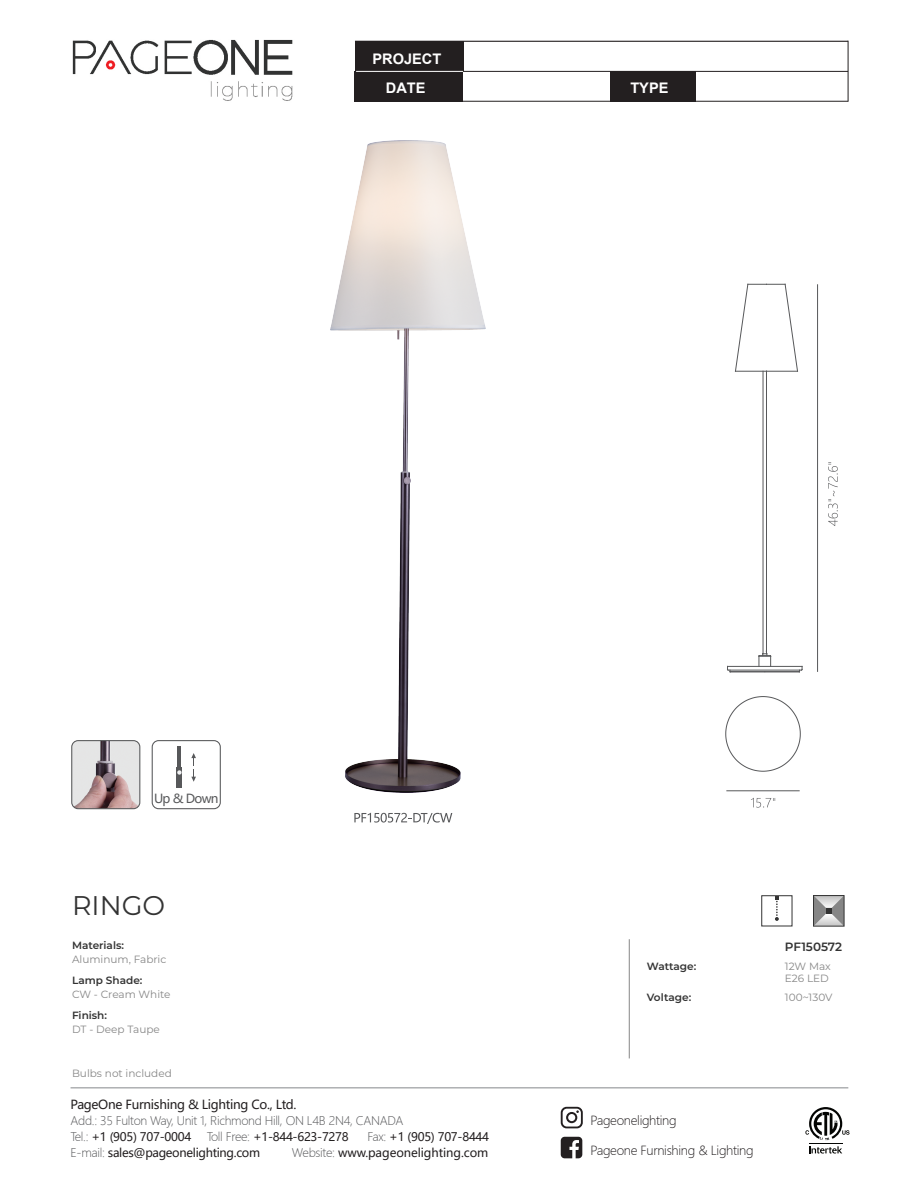
<style>
.page{position:relative;width:919px;height:1187px;background:#fff}
.page>*{position:absolute;margin:0;border:0;box-sizing:border-box;transform-origin:0 0}
.t1{font:27px "Montserrat";color:#333}
.t2{font:700 14.55px/29.8px "Arial";color:#fff;text-align:center}
.t3{font:300 12.45px "Microsoft Ya Hei";letter-spacing:-.025em;color:#231f20}
.t4{font:12.45px "Microsoft Ya Hei";letter-spacing:-.025em;color:#231f20}
.t5{font:12.45px "Microsoft Ya Hei";letter-spacing:-.06em;color:#57585a}
.t6{font:600 12px "Montserrat";color:#333}
.t7{font:11.7px "Microsoft Ya Hei";letter-spacing:-.025em;color:#231f20}
.t8{font:300 11.7px/16px "Microsoft Ya Hei";letter-spacing:-.025em;color:#57585a}
.t9{font:11.7px "Microsoft Ya Hei";letter-spacing:-.005em;color:#231f20}
.t10{font:10.5px/12.6px "Montserrat";color:#868686}
.t11{font:600 10.5px "Montserrat";color:#333}
.s1{font-weight:400;color:#231f20}
.s2{font-weight:300;color:#57585a}
</style>
<div class="page">
<svg style="left:809px;top:1146px;width:33px;height:7px"></svg>
<hr style="left:809px;top:1142px;width:33px;height:1px;background:#040503">
<svg style="left:805px;top:1107px;width:44px;height:33px"></svg>
<hr style="left:71px;top:1087px;width:777px;height:1px;background:#939598">
<hr style="left:355px;top:71px;width:493px;height:1px;background:#231f20">
<div style="left:355px;top:41px;width:108px;height:30px;background:#231f20"></div>
<div style="left:355px;top:71px;width:108px;height:30px;background:#231f20"></div>
<div style="left:610px;top:71px;width:85px;height:30px;background:#231f20"></div>
<hr style="left:356px;top:71px;width:107px;height:1px;background:#fff">
<hr style="left:355px;top:41px;width:493px;height:1px;background:#231f20">
<hr style="left:355px;top:101px;width:493px;height:1px;background:#231f20">
<hr style="left:847px;top:41px;width:1px;height:60px;background:#231f20">
<svg style="left:560px;top:1136px;width:22px;height:22px"></svg>
<svg style="left:560px;top:1106px;width:22px;height:22px"></svg>
<svg style="left:354px;top:812px;width:98px;height:11px"></svg>
<img style="left:73px;top:740px;width:67px;height:68px">
<div style="left:71px;top:740px;width:69px;height:69px;border:1px solid #57585a;border-radius:6px"></div>
<div style="left:152px;top:740px;width:69px;height:69px;border:1px solid #57585a;border-radius:6px"></div>
<svg style="left:191px;top:753px;width:5px;height:28px"></svg>
<div style="left:176px;top:767px;width:6px;height:21px;background:#57585a"></div>
<hr style="left:178px;top:746px;width:3px;height:21px;background:#57585a">
<svg style="left:177px;top:770px;width:4px;height:4px"></svg>
<svg style="left:725px;top:696px;width:75px;height:75px"></svg>
<svg style="left:828px;top:462px;width:9px;height:64px"></svg>
<hr style="left:817px;top:284px;width:1px;height:388px;background:#57585a">
<svg style="left:751px;top:797px;width:24px;height:10px"></svg>
<hr style="left:726px;top:790px;width:73px;height:1px;background:#57585a">
<hr style="left:730px;top:671px;width:69px;height:1px;background:#57585a">
<hr style="left:766px;top:371px;width:1px;height:279px;background:#57585a">
<hr style="left:728px;top:669px;width:73px;height:1px;background:#57585a">
<hr style="left:762px;top:371px;width:1px;height:282px;background:#57585a">
<svg style="left:758px;top:650px;width:13px;height:16px"></svg>
<svg style="left:734px;top:283px;width:64px;height:89px"></svg>
<hr style="left:735px;top:371px;width:31px;height:1px;background:#57585a">
<hr style="left:766px;top:371px;width:31px;height:1px;background:#57585a">
<hr style="left:727px;top:666px;width:75px;height:1px;background:#57585a">
<img style="left:331px;top:140px;width:154px;height:652px">
<img style="left:72px;top:39px;width:221px;height:62px">
<svg style="left:815px;top:897px;width:27px;height:27px"></svg>
<div style="left:813px;top:895px;width:31px;height:31px;border:1px solid #333"></div>
<svg style="left:775px;top:897px;width:3px;height:23px"></svg>
<div style="left:761px;top:895px;width:31px;height:31px;border:1px solid #333"></div>
<hr style="left:628px;top:939px;width:1px;height:119px;background:#868686">
<h2 class="t2" style="left:372px;top:44px;width:70px">PROJECT<br>DATE</h2>
<h2 class="t2" style="left:630px;top:74px;width:40px">TYPE</h2>
<p class="t5" style="left:154px;top:790px;width:66px">Up &amp; Down</p>
<h1 class="t1" style="left:72px;top:887px;width:95px">RINGO</h1>
<p class="t11" style="left:72px;top:938px;width:53px">Materials:</p>
<p class="t10" style="left:72px;top:952px;width:96px">Aluminum, Fabric</p>
<p class="t11" style="left:72px;top:973px;width:72px">Lamp Shade:</p>
<p class="t10" style="left:72px;top:987px;width:100px">CW - Cream White</p>
<p class="t11" style="left:72px;top:1008px;width:37px">Finish:</p>
<p class="t10" style="left:72px;top:1022px;width:89px">DT - Deep Taupe</p>
<p class="t10" style="left:72px;top:1066px;width:101px">Bulbs not included</p>
<p class="t6" style="left:784px;top:938px;width:59px">PF150572</p>
<p class="t11" style="left:646px;top:958px;width:51px">Wattage:</p>
<p class="t10" style="left:784px;top:959px;width:47px">12W Max<br>E26 LED</p>
<p class="t11" style="left:646px;top:990px;width:46px">Voltage:</p>
<p class="t10" style="left:784px;top:990px;width:49px">100~130V</p>
<p class="t4" style="left:71px;top:1095px;width:227px">PageOne Furnishing &amp; Lighting Co., Ltd.</p>
<p class="t8" style="left:71px;top:1112px;width:334px">Add.: 35 Fulton Way, Unit 1, Richmond Hill, ON L4B 2N4, CANADA<br>Tel.: <span class="s1">+1 (905) 707-0004</span></p>
<p class="t3" style="left:590px;top:1112px;width:88px">Pageonelighting</p>
<p class="t7" style="left:207px;top:1128px;width:143px"><span class="s2">Toll Free:</span> +1-844-623-7278</p>
<p class="t7" style="left:367px;top:1128px;width:123px"><span class="s2">Fax:</span> +1 (905) 707-8444</p>
<p class="t7" style="left:71px;top:1144px;width:191px"><span class="s2">E-mail:</span> sales@pageonelighting.com</p>
<p class="t9" style="left:292px;top:1144px;width:198px"><span class="s2">Website:</span> www.pageonelighting.com</p>
<p class="t3" style="left:590px;top:1142px;width:165px">Pageone Furnishing &amp; Lighting</p>
</div>
